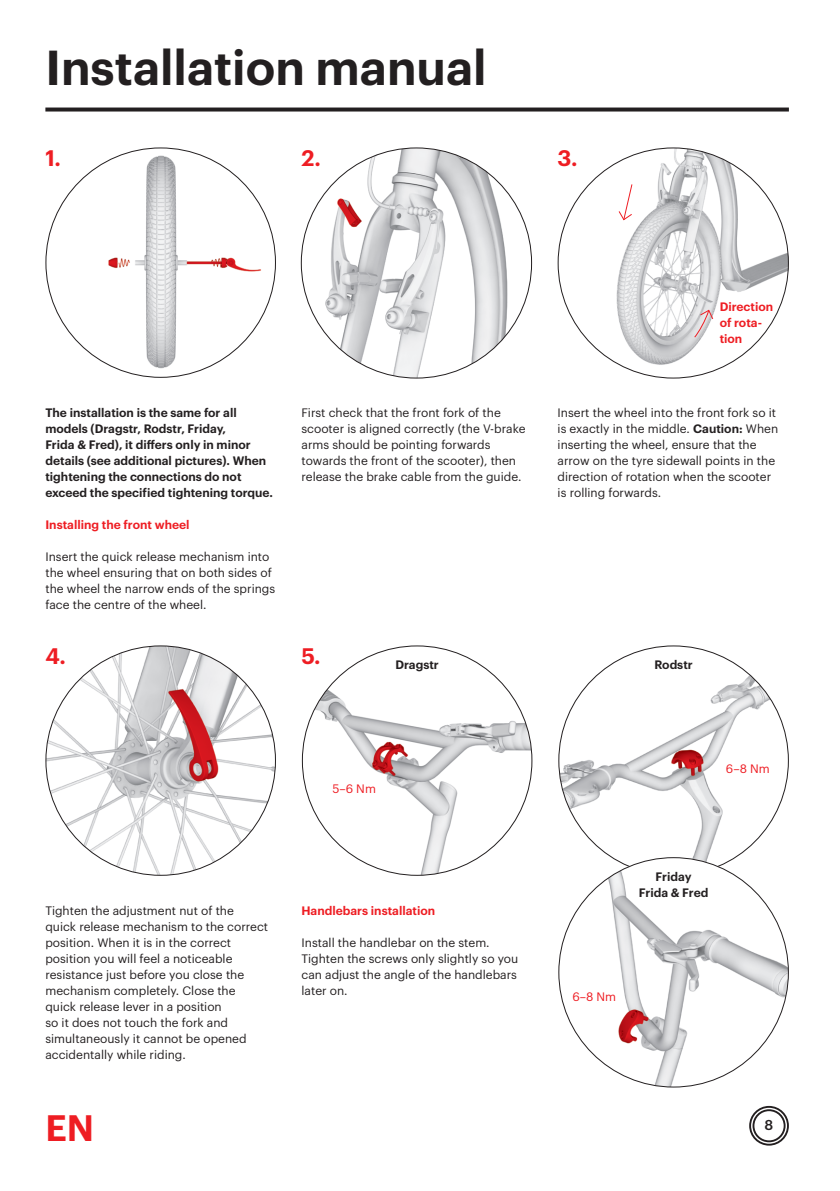
<style>
.page{position:relative;width:840px;height:1191px;background:#fff}
.page>*{position:absolute;margin:0;border:0;box-sizing:border-box;transform-origin:0 0}
.t1{font:600 48px "Graphik";color:#231f20}
.t2{font:600 36px "Graphik";color:#ee1d23}
.t3{font:600 22px "Graphik";color:#ee1d23}
.t4{font:500 14px "Graphik";color:#231f20}
.t5{font:12px/16px "Graphik";color:#231f20}
.t6{font:600 12px/16px "Graphik";color:#231f20}
.t7{font:600 12px/16px "Graphik";color:#ee1d23}
.t8{font:12px "Graphik";color:#ee1d23}
.s1{font-weight:600}
</style>
<div class="page">
<svg style="left:749px;top:1106px;width:39px;height:39px"></svg>
<img style="left:46px;top:148px;width:229px;height:229px;border-radius:115px">
<img style="left:301px;top:148px;width:230px;height:230px;border-radius:115px">
<img style="left:558px;top:148px;width:230px;height:230px;border-radius:115px">
<svg style="left:45px;top:107px;width:743px;height:4px;background:#3f3c3d"></svg>
<svg style="left:617px;top:183px;width:15px;height:38px"></svg>
<img style="left:302px;top:646px;width:229px;height:229px;border-radius:115px">
<img style="left:46px;top:646px;width:229px;height:229px;border-radius:115px">
<svg style="left:693px;top:309px;width:20px;height:29px"></svg>
<img style="left:558px;top:646px;width:230px;height:229px;border-radius:115px">
<img style="left:558px;top:857px;width:230px;height:230px;border-radius:115px">
<h1 class="t1" style="left:45px;top:31px;width:442px">Installation manual</h1>
<h3 class="t3" style="left:45px;top:141px;width:17px">1.</h3>
<h3 class="t3" style="left:301px;top:141px;width:21px">2.</h3>
<h3 class="t3" style="left:557px;top:141px;width:21px">3.</h3>
<p class="t7" style="left:719px;top:298px;width:55px">Direction of rota&shy;tion</p>
<p class="t6" style="left:45px;top:403px;width:229px">The installation is the same for all models (Dragstr, Rodstr, Friday,<br>Frida &amp; Fred), it differs only in minor details (see additional pictures). When tightening the connections do not exceed the specified tightening torque.</p>
<p class="t7" style="left:45px;top:515px;width:145px">Installing the front wheel</p>
<p class="t5" style="left:45px;top:547px;width:231px">Insert the quick release mechanism into the wheel ensuring that on both sides of the wheel the narrow ends of the springs face the centre of the wheel.</p>
<p class="t5" style="left:301px;top:403px;width:225px">First check that the front fork of the scooter is aligned correctly (the V-brake arms should be pointing forwards towards the front of the scooter), then release the brake cable from the guide.</p>
<p class="t5" style="left:557px;top:403px;width:222px">Insert the wheel into the front fork so it is exactly in the middle. <span class="s1">Caution:</span> When inserting the wheel, ensure that the arrow on the tyre sidewall points in the direction of rotation when the scooter is rolling forwards.</p>
<h3 class="t3" style="left:45px;top:638px;width:22px">4.</h3>
<h3 class="t3" style="left:301px;top:638px;width:21px">5.</h3>
<p class="t6" style="left:395px;top:656px;width:45px">Dragstr</p>
<p class="t8" style="left:332px;top:780px;width:45px">5–6 Nm</p>
<p class="t5" style="left:45px;top:901px;width:224px">Tighten the adjustment nut of the<br>quick release mechanism to the correct position. When it is in the correct position you will feel a noticeable resistance just before you close the mechanism completely. Close the quick release lever in a position<br>so it does not touch the fork and simultaneously it cannot be opened accidentally while riding.</p>
<p class="t7" style="left:301px;top:901px;width:135px">Handlebars installation</p>
<p class="t5" style="left:301px;top:933px;width:218px">Install the handlebar on the stem.<br>Tighten the screws only slightly so you can adjust the angle of the handlebars later on.</p>
<h2 class="t2" style="left:45px;top:1100px;width:50px">EN</h2>
<p class="t6" style="left:654px;top:656px;width:40px">Rodstr</p>
<p class="t8" style="left:725px;top:760px;width:45px">6–8 Nm</p>
<p class="t6" style="left:638px;top:867px;width:71px;text-align:center">Friday<br>Frida &amp; Fred</p>
<p class="t8" style="left:572px;top:987px;width:45px">6–8 Nm</p>
<p class="t4" style="left:764px;top:1114px;width:10px">8</p>
</div>
